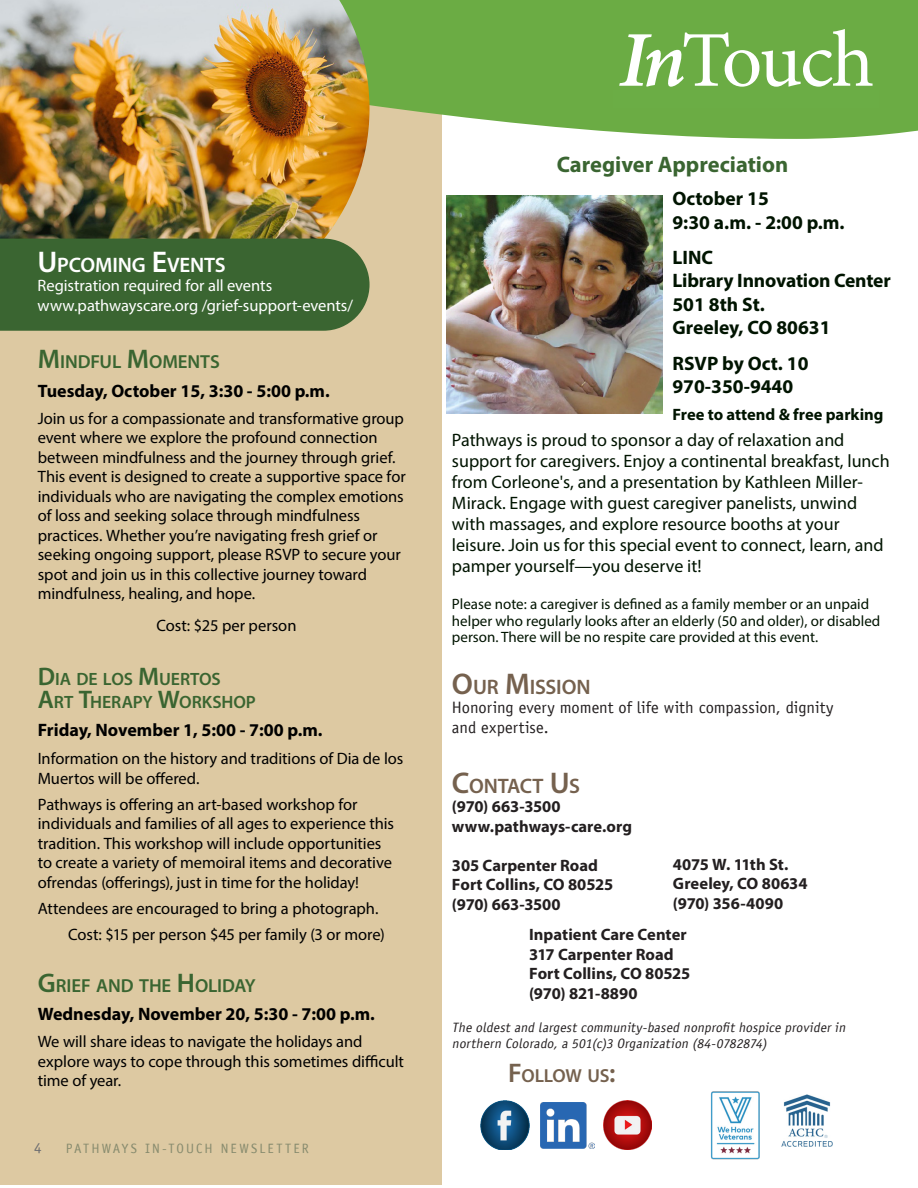
<style>
.page{position:relative;width:918px;height:1188px;background:#fff}
.page>*{position:absolute;margin:0;border:0;box-sizing:border-box;transform-origin:0 0}
.t1{font:700 22.5px "Myriad Pro";color:#3a6531}
.Titulos{font:600 21px "Myriad Pro";letter-spacing:-.005em;color:#75614e}
.Titulos-2{font:600 21px "Myriad Pro";letter-spacing:-.005em;color:#fff}
.t2{font:700 19.5px "Myriad Pro";color:#001400}
.t3{font:600 18.9px "Myriad Pro";letter-spacing:-.005em;color:#3a6531}
.t4{font:600 18.9px "Myriad Pro";letter-spacing:-.02em;color:#75614e}
.t5{font:18px/21px "Myriad Pro";color:#001400}
.t6{font:700 18px "Myriad Pro";color:#000}
.t7{font:600 17.85px "Myriad Pro";letter-spacing:-.005em;color:#3a6531}
.t8{font:16.5px/19.5px "Myriad Pro";letter-spacing:-.005em;color:#000}
.t9{font:700 16.5px "Myriad Pro";color:#231f20}
.t10{font:16.5px "Myriad Pro";letter-spacing:-.005em;color:#fff}
.t11{font:16.5px/19.5px "Officina Sans LT";color:#231f20}
.t12{font:700 16.5px "Myriad Pro";color:#001400}
.t13{font:700 16.5px "Myriad Pro";letter-spacing:-.02em;color:#231f20}
.t14{font:15px/16.5px "Myriad Pro";color:#001400}
.t15{font:15px "Officina Sans LT";color:#6c6d70}
.t16{font:italic 13.5px/16.2px "Officina Sans LT";color:#231f20}
.t17{font:13.5px "Officina Sans LT";letter-spacing:.155em;color:#878b6e}
.s1{font-size:30px}
.s2{font-size:27px}
.s3{font-size:25.5px}
</style>
<div class="page">
<div style="left:0;top:99px;width:442px;height:1086px;background:#ddc9a2"></div>
<svg style="left:370px;top:0;width:249px;height:133px;background:#77b151"></svg>
<img style="left:0;top:0;width:370px;height:239px">
<div style="left:0;top:239px;width:370px;height:92px;background:#3a6531"></div>
<img style="left:480px;top:1101px;width:50px;height:49px">
<img style="left:540px;top:1102px;width:54px;height:46px">
<img style="left:603px;top:1101px;width:49px;height:48px">
<img style="left:781px;top:1095px;width:52px;height:52px">
<img style="left:711px;top:1091px;width:49px;height:69px">
<div style="left:613px;top:90px;width:265px;height:18px;background:#6bad45"></div>
<img style="left:446px;top:195px;width:217px;height:219px">
<div style="left:619px;top:0;width:299px;height:139px;background:#6bac44"></div>
<p class="Titulos-2" style="left:38px;top:252px;width:188px"><span class="s1">U</span> PCOMING <span class="s1">E</span>VENTS</p>
<p class="t10" style="left:38px;top:276px;width:236px">Registration required for all events</p>
<p class="t10" style="left:38px;top:295px;width:317px">www.pathwayscare.org /grief-support-events/</p>
<p class="t3" style="left:38px;top:350px;width:182px"><span class="s2">M</span>INDFUL <span class="s2">M</span>OMENTS</p>
<p class="t6" style="left:38px;top:379px;width:293px">Tuesday, October 15, 3:30 - 5:00 p.m.</p>
<p class="t8" style="left:38px;top:408px;width:370px">Join us for a compassionate and transformative group event where we explore the profound connection between mindfulness and the journey through grief.<br>This event is designed to create a supportive space for individuals who are navigating the complex emotions of loss and seeking solace through mindfulness practices. Whether you’re navigating fresh grief or seeking ongoing support, please RSVP to secure your spot and join us in this collective journey toward mindfulness, healing, and hope.</p>
<p class="t8" style="left:157px;top:616px;width:141px">Cost: $25 per person</p>
<p class="t7" style="left:38px;top:667px;width:183px"><span class="s3">D</span>IA DE LOS <span class="s3">M</span>UERTOS</p>
<p class="t7" style="left:38px;top:690px;width:218px"><span class="s3">A</span>RT <span class="s3">T</span>HERAPY <span class="s3">W</span>ORKSHOP</p>
<p class="t6" style="left:38px;top:718px;width:286px">Friday, November 1, 5:00 - 7:00 p.m.</p>
<p class="t8" style="left:38px;top:748px;width:367px">Information on the history and traditions of Dia de los<br>Muertos will be offered.</p>
<p class="t8" style="left:38px;top:794px;width:358px">Pathways is offering an art-based workshop for individuals and families of all ages to experience this tradition. This workshop will include opportunities to create a variety of memoiral items and decorative ofrendas (offerings), just in time for the holiday!</p>
<p class="t8" style="left:38px;top:898px;width:342px">Attendees are encouraged to bring a photograph.</p>
<p class="t8" style="left:68px;top:925px;width:318px">Cost: $15 per person $45 per family (3 or more)</p>
<p class="t3" style="left:38px;top:974px;width:220px"><span class="s2">G</span>RIEF AND THE <span class="s2">H</span>OLIDAY</p>
<p class="t6" style="left:38px;top:1003px;width:339px">Wednesday, November 20, 5:30 - 7:00 p.m.</p>
<p class="t8" style="left:38px;top:1032px;width:368px">We will share ideas to navigate the holidays and explore ways to cope through this sometimes difficult time of year.</p>
<p class="t15" style="left:34px;top:1139px;width:9px">4</p>
<p class="t17" style="left:66px;top:1140px;width:245px">PATHWAYS IN-TOUCH NEWSLETTER</p>
<p class="t1" style="left:557px;top:150px;width:233px">Caregiver Appreciation</p>
<p class="t2" style="left:673px;top:186px;width:98px">October 15</p>
<p class="t2" style="left:673px;top:209px;width:174px">9:30 a.m. - 2:00 p.m.</p>
<p class="t2" style="left:673px;top:245px;width:42px">LINC</p>
<p class="t2" style="left:673px;top:268px;width:220px">Library Innovation Center</p>
<p class="t2" style="left:673px;top:291px;width:94px">501 8th St.</p>
<p class="t2" style="left:673px;top:315px;width:160px">Greeley, CO 80631</p>
<p class="t2" style="left:673px;top:350px;width:138px">RSVP by Oct. 10</p>
<p class="t2" style="left:673px;top:374px;width:122px">970-350-9440</p>
<p class="t12" style="left:673px;top:403px;width:213px">Free to attend &amp; free parking</p>
<p class="t5" style="left:452px;top:429px;width:439px">Pathways is proud to sponsor a day of relaxation and support for caregivers. Enjoy a continental breakfast, lunch from Corleone's, and a presentation by Kathleen Miller-Mirack. Engage with guest caregiver panelists, unwind with massages, and explore resource booths at your leisure. Join us for this special event to connect, learn, and pamper yourself—you deserve it!</p>
<p class="t14" style="left:452px;top:596px;width:430px">Please note: a caregiver is defined as a family member or an unpaid helper who regularly looks after an elderly (50 and older), or disabled person. There will be no respite care provided at this event.</p>
<p class="Titulos" style="left:452px;top:673px;width:140px"><span class="s1">O</span>UR <span class="s1">M</span>ISSION</p>
<p class="t11" style="left:452px;top:698px;width:383px">Honoring every moment of life with compassion, dignity and expertise.</p>
<p class="Titulos" style="left:452px;top:772px;width:128px"><span class="s1">C</span>ONTACT <span class="s1">U</span> S</p>
<p class="t9" style="left:452px;top:796px;width:110px">(970) 663-3500</p>
<p class="t9" style="left:452px;top:815px;width:182px">www.pathways-care.org</p>
<p class="t9" style="left:452px;top:854px;width:148px">305 Carpenter Road</p>
<p class="t9" style="left:452px;top:874px;width:163px">Fort Collins, CO 80525</p>
<p class="t9" style="left:452px;top:893px;width:110px">(970) 663-3500</p>
<p class="t13" style="left:673px;top:854px;width:117px">4075 W. 11th St.</p>
<p class="t9" style="left:673px;top:873px;width:136px">Greeley, CO 80634</p>
<p class="t9" style="left:673px;top:893px;width:112px">(970) 356-4090</p>
<p class="t9" style="left:529px;top:924px;width:159px">Inpatient Care Center</p>
<p class="t9" style="left:529px;top:943px;width:146px">317 Carpenter Road</p>
<p class="t9" style="left:529px;top:963px;width:163px">Fort Collins, CO 80525</p>
<p class="t9" style="left:529px;top:982px;width:110px">(970) 821-8890</p>
<p class="t16" style="left:452px;top:1019px;width:398px">The oldest and largest community-based nonprofit hospice provider in northern Colorado, a 501(c)3 Organization (84-0782874)</p>
<p class="t4" style="left:508px;top:1064px;width:109px"><span class="s2">F</span>OLLOW US<span class="s2">:</span></p>
</div>
